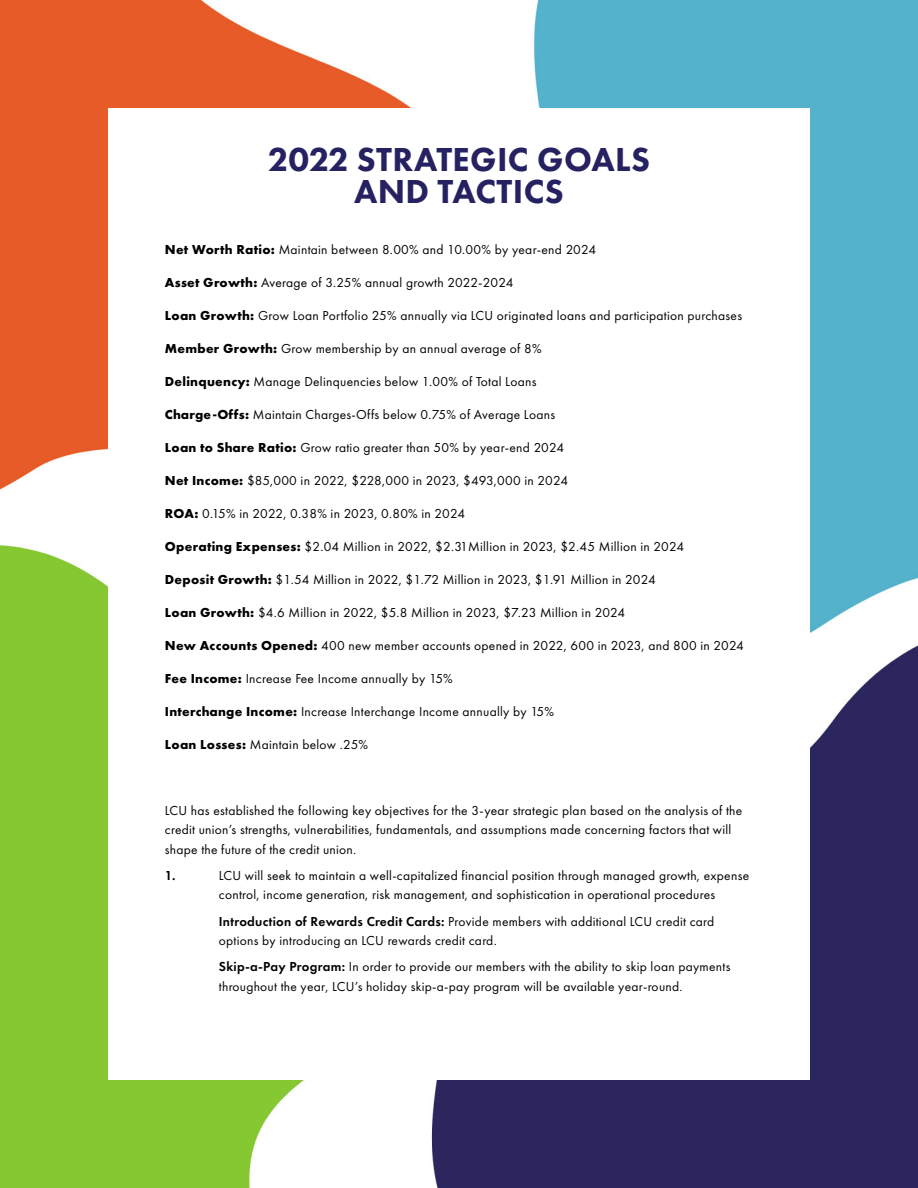
<style>
.page{position:relative;width:918px;height:1188px;background:#fff}
.page>*{position:absolute;margin:0;border:0;box-sizing:border-box;transform-origin:0 0}
.t1{font:800 34.5px/31.5px "Futura PT";letter-spacing:.01em;color:#262262;text-align:center}
.t2{font:13.5px/19.5px "Futura PT";letter-spacing:.02em;color:#000}
.t3{font:600 13.5px "Futura PT";color:#000}
.s1{font-weight:700}
.s2{font-weight:600}
</style>
<div class="page">
<img style="left:0;top:0;width:918px;height:1188px">
<div style="left:108px;top:108px;width:702px;height:972px;background:#fff"></div>
<p class="t1" style="left:268px;top:143px;width:384px">2022 STRATEGIC GOALS<br>AND TACTICS</p>
<p class="t2" style="left:165px;top:239px;width:433px"><span class="s1">Net Worth Ratio:</span> Maintain between 8.00% and 10.00% by year-end 2024</p>
<p class="t2" style="left:165px;top:272px;width:350px"><span class="s1">Asset Growth:</span> Average of 3.25% annual growth 2022-2024</p>
<p class="t2" style="left:165px;top:305px;width:579px"><span class="s1">Loan Growth:</span> Grow Loan Portfolio 25% annually via LCU originated loans and participation purchases</p>
<p class="t2" style="left:165px;top:338px;width:378px"><span class="s1">Member Growth:</span> Grow membership by an annual average of 8%</p>
<p class="t2" style="left:165px;top:371px;width:373px"><span class="s1">Delinquency:</span> Manage Delinquencies below 1.00% of Total Loans</p>
<p class="t2" style="left:165px;top:404px;width:392px"><span class="s1">Charge-Offs:</span> Maintain Charges-Offs below 0.75% of Average Loans</p>
<p class="t2" style="left:165px;top:437px;width:401px"><span class="s1">Loan to Share Ratio:</span> Grow ratio greater than 50% by year-end 2024</p>
<p class="t2" style="left:165px;top:470px;width:405px"><span class="s1">Net Income:</span> $85,000 in 2022, $228,000 in 2023, $493,000 in 2024</p>
<p class="t2" style="left:165px;top:503px;width:302px"><span class="s1">ROA:</span> 0.15% in 2022, 0.38% in 2023, 0.80% in 2024</p>
<p class="t2" style="left:165px;top:536px;width:521px"><span class="s1">Operating Expenses:</span> $2.04 Million in 2022, $2.31Million in 2023, $2.45 Million in 2024</p>
<p class="t2" style="left:165px;top:569px;width:492px"><span class="s1">Deposit Growth:</span> $1.54 Million in 2022, $1.72 Million in 2023, $1.91 Million in 2024</p>
<p class="t2" style="left:165px;top:602px;width:462px"><span class="s1">Loan Growth:</span> $4.6 Million in 2022, $5.8 Million in 2023, $7.23 Million in 2024</p>
<p class="t2" style="left:165px;top:635px;width:581px"><span class="s1">New Accounts Opened:</span> 400 new member accounts opened in 2022, 600 in 2023, and 800 in 2024</p>
<p class="t2" style="left:165px;top:668px;width:289px"><span class="s1">Fee Income:</span> Increase Fee Income annually by 15%</p>
<p class="t2" style="left:165px;top:701px;width:391px"><span class="s1">Interchange Income:</span> Increase Interchange Income annually by 15%</p>
<p class="t2" style="left:165px;top:734px;width:205px"><span class="s1">Loan Losses:</span> Maintain below .25%</p>
<p class="t2" style="left:165px;top:800px;width:579px">LCU has established the following key objectives for the 3-year strategic plan based on the analysis of the credit union’s strengths, vulnerabilities, fundamentals, and assumptions made concerning factors that will shape the future of the credit union.</p>
<p class="t3" style="left:165px;top:867px;width:12px">1.</p>
<p class="t2" style="left:219px;top:865px;width:532px">LCU will seek to maintain a well-capitalized financial position through managed growth, expense control, income generation, risk management, and sophistication in operational procedures</p>
<p class="t2" style="left:219px;top:911px;width:497px"><span class="s2">Introduction of Rewards Credit Cards:</span> Provide members with additional LCU credit card options by introducing an LCU rewards credit card.</p>
<p class="t2" style="left:219px;top:957px;width:513px"><span class="s2">Skip-a-Pay Program:</span> In order to provide our members with the ability to skip loan payments throughout the year, LCU’s holiday skip-a-pay program will be available year-round.</p>
</div>
